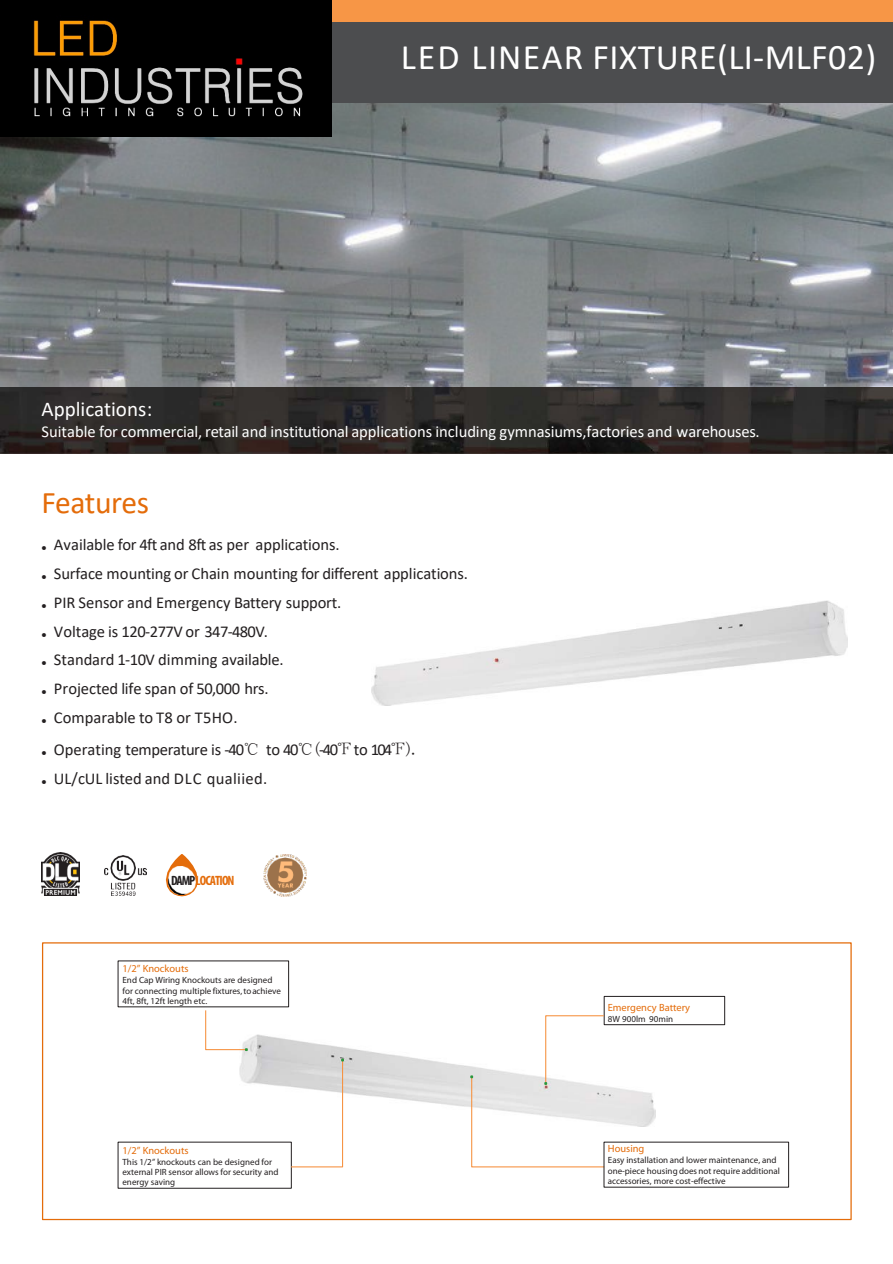
<style>
.page{position:relative;width:893px;height:1264px;background:#fff}
.page>*{position:absolute;margin:0;border:0;box-sizing:border-box;transform-origin:0 0}
.t1{font:36px "Calibri";letter-spacing:.01em;color:#fff}
.t2{font:31.5px "Calibri";letter-spacing:-.01em;color:#e46c0a}
.t3{font:21px "Calibri";color:#fff}
.t4{font:16.5px "Calibri";letter-spacing:-.005em;color:#231f20}
.t5{font:16.5px "Calibri";letter-spacing:-.005em;color:#fff}
.t6{font:16.5px "Calibri";letter-spacing:-.03em;color:#231f20}
.t7{font:700 condensed 13.5px "Myriad Pro";letter-spacing:-.07em;color:#e46c0a}
.t8{font:10.5px "Myriad Pro";color:#e46c0a}
.t9{font:9px/10.5px "Myriad Pro";letter-spacing:.005em;color:#231f20}
.s1{font-family:"Sim Sun";font-size:5.25px}
.s2{font-family:"Sim Sun"}
.s3{color:#231f20}
</style>
<div class="page">
<img style="left:42px;top:852px;width:38px;height:43px">
<img style="left:371px;top:600px;width:476px;height:105px">
<img style="left:239px;top:1034px;width:416px;height:91px">
<img style="left:0;top:102px;width:892px;height:351px">
<div style="left:0;top:21px;width:892px;height:81px;background:#4c4d4f"></div>
<img style="left:264px;top:854px;width:42px;height:42px">
<img style="left:105px;top:855px;width:41px;height:39px">
<div style="left:604px;top:995px;width:121px;height:29px;border:1px solid #231f20"></div>
<svg style="left:205px;top:1010px;width:43px;height:40px"></svg>
<svg style="left:290px;top:1057px;width:54px;height:110px"></svg>
<svg style="left:470px;top:1014px;width:135px;height:153px"></svg>
<svg style="left:166px;top:854px;width:32px;height:42px"></svg>
<img style="left:168px;top:866px;width:27px;height:28px">
<div style="left:0;top:0;width:892px;height:21px;background:#f79646"></div>
<img style="left:0;top:0;width:332px;height:136px">
<h2 class="t1" style="left:401px;top:32px;width:477px">LED LINEAR FIXTURE(LI-MLF02)</h2>
<p class="t3" style="left:42px;top:395px;width:112px">Applications:</p>
<p class="t5" style="left:42px;top:420px;width:719px">Suitable for commercial, retail and institutional applications including gymnasiums,factories and warehouses.</p>
<p class="t2" style="left:42px;top:480px;width:109px">Features</p>
<p class="t4" style="left:42px;top:533px;width:299px"><span class="s1">●</span> Available for 4ft and 8ft as per applications.</p>
<p class="t4" style="left:42px;top:562px;width:428px"><span class="s1">●</span> Surface mounting or Chain mounting for different applications.</p>
<p class="t4" style="left:42px;top:590px;width:301px"><span class="s1">●</span> PIR Sensor and Emergency Battery support.</p>
<p class="t6" style="left:42px;top:619px;width:228px"><span class="s1">●</span> Voltage is 120-277V or 347-480V.</p>
<p class="t4" style="left:42px;top:648px;width:244px"><span class="s1">●</span> Standard 1-10V dimming available.</p>
<p class="t4" style="left:42px;top:677px;width:228px"><span class="s1">●</span> Projected life span of 50,000 hrs.</p>
<p class="t4" style="left:42px;top:706px;width:197px"><span class="s1">●</span> Comparable to T8 or T5HO.</p>
<p class="t4" style="left:42px;top:738px;width:379px"><span class="s1">●</span> Operating temperature is -40<span class="s2">℃</span> to 40<span class="s2">℃(</span>-40<span class="s2">℉</span>to 104<span class="s2">℉).</span></p>
<p class="t4" style="left:42px;top:766px;width:227px"><span class="s1">●</span> UL/cUL listed and DLC qualiied.</p>
<p class="t7" style="left:171px;top:871px;width:65px"><span class="s3">DAMP</span>LOCATION</p>
<p class="t8" style="left:122px;top:961px;width:68px">1/2” Knockouts</p>
<p class="t9" style="left:122px;top:974px;width:160px">End Cap Wiring Knockouts are designed for connecting multiple fixtures, toachieve<br>4ft, 8ft, 12ft length etc.</p>
<p class="t8" style="left:122px;top:1143px;width:68px">1/2” Knockouts</p>
<p class="t9" style="left:122px;top:1155px;width:157px">This 1/2” knockouts can be designed for external PIR sensor allows for security and energy saving</p>
<p class="t8" style="left:607px;top:1000px;width:84px">Emergency Battery</p>
<p class="t9" style="left:607px;top:1013px;width:67px">8W 900lm 90min</p>
<p class="t8" style="left:607px;top:1142px;width:38px">Housing</p>
<p class="t9" style="left:607px;top:1154px;width:174px">Easy installation and lower maintenance, and one-piece housing does not require additional accessories, more cost-effective</p>
</div>
